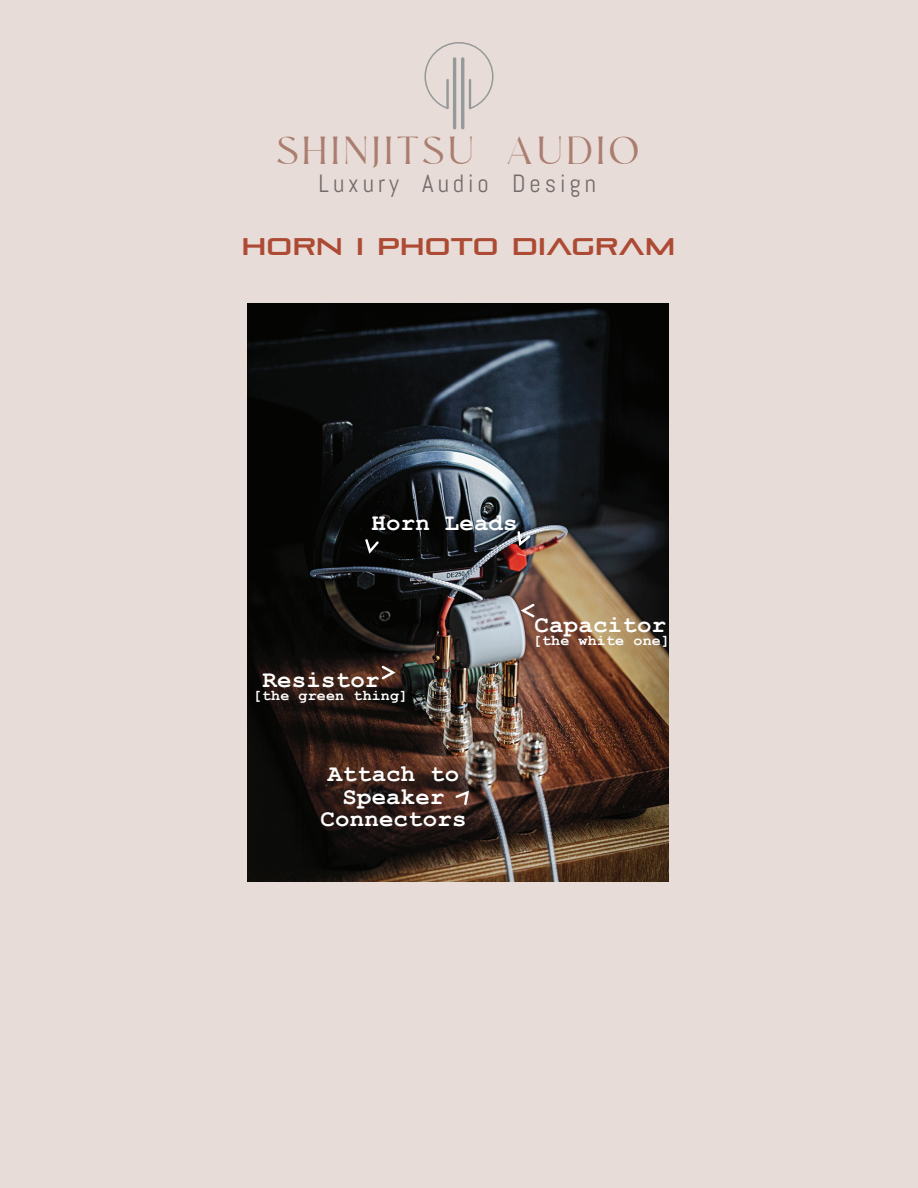
<style>
.page{position:relative;width:918px;height:1188px;background:#e7dcd7}
.page>*{position:absolute;margin:0;border:0;box-sizing:border-box;transform-origin:0 0}
.t1{font:39px "Runalto";letter-spacing:.07em;color:#aa7d6f}
.t2{font:24.9px "Abel";letter-spacing:.16em;color:#746c6c}
.t3{font:700 24px/22.5px "Courier New";letter-spacing:.01em;color:#fff;text-align:center}
.t4{font:700 24px "Pirulen Rg";letter-spacing:.045em;color:#ad4a34}
.t5{font:700 15px "Courier New";letter-spacing:.01em;color:#fff}
</style>
<div class="page">
<div style="left:453px;top:57px;width:3px;height:72px;border:2px solid #969999"></div>
<div style="left:461px;top:57px;width:3px;height:72px;border:2px solid #969999"></div>
<svg style="left:424px;top:42px;width:70px;height:68px"></svg>
<img style="left:248px;top:303px;width:420px;height:579px">
<svg style="left:382px;top:666px;width:14px;height:13px"></svg>
<svg style="left:456px;top:791px;width:13px;height:14px"></svg>
<svg style="left:521px;top:604px;width:13px;height:13px"></svg>
<svg style="left:518px;top:531px;width:12px;height:15px"></svg>
<svg style="left:365px;top:539px;width:14px;height:15px"></svg>
<h1 class="t1" style="left:276px;top:133px;width:365px">SHINJITSU AUDIO</h1>
<p class="t2" style="left:319px;top:168px;width:279px">Luxury Audio Design</p>
<p class="t4" style="left:242px;top:232px;width:434px">HORN I PHOTO DIAGRAM</p>
<p class="t3" style="left:372px;top:510px;width:148px">Horn Leads</p>
<p class="t3" style="left:263px;top:667px;width:118px">Resistor</p>
<p class="t5" style="left:253px;top:686px;width:157px">[the green thing]</p>
<p class="t3" style="left:320px;top:762px;width:148px">Attach to<br>Speaker<br>Connectors</p>
<p class="t3" style="left:535px;top:613px;width:133px">Capacitor</p>
<p class="t5" style="left:533px;top:631px;width:139px">[the white one]</p>
</div>
